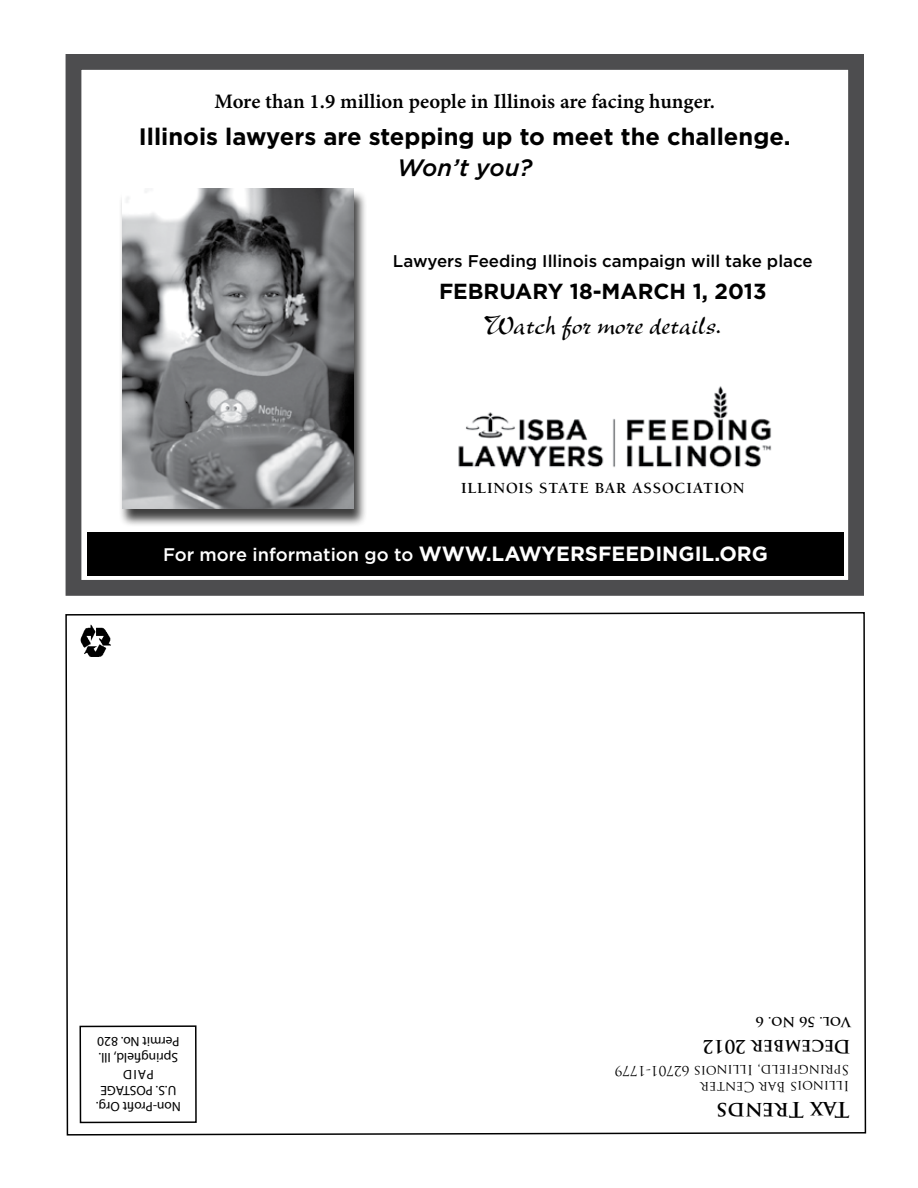
<style>
.page{position:relative;width:918px;height:1188px;background:#fff}
.page>*{position:absolute;margin:0;border:0;box-sizing:border-box;transform-origin:0 0}
.t1{font:29.1px "New Berolina MT Std";color:#000}
.t2{font:700 23.7px "Gotham";color:#000}
.t3{font:italic 500 23.7px "Gotham";letter-spacing:-.01em;color:#000}
.t4{font:700 21.75px "Gotham";color:#000}
.t5{font:700 21px "Trajan Pro";letter-spacing:-.005em;color:#000}
.t6{font:20.55px "Minion Pro Semibold Capt";color:#000}
.t7{font:700 20.55px "Gotham";color:#fff}
.t8{font:700 18px "Trajan Pro";letter-spacing:-.005em;color:#000}
.t9{font:500 16.95px "Gotham";color:#000}
.t10{font:700 15.9px "Berkeley Std";letter-spacing:.05em;color:#000}
.t11{font:13.5px/16.2px "Myriad Pro";letter-spacing:-.005em;color:#000;text-align:center}
.t12{font:13.5px/16px "Trajan Pro";letter-spacing:-.005em;color:#000}
.t13{font:700 13.5px "Trajan Pro";letter-spacing:-.01em;color:#000}
.s1{font-weight:500;font-size:18.15px}
</style>
<div class="page">
<svg style="left:65px;top:612px;width:802px;height:524px"></svg>
<div style="left:80px;top:1025px;width:117px;height:98px;border:2px solid #000"></div>
<img style="left:75px;top:625px;width:45px;height:37px">
<div style="left:66px;top:54px;width:798px;height:542px;border:16px solid #4d4d4f"></div>
<div style="left:119px;top:189px;width:248px;height:338px;background:#000;opacity:.75"></div>
<img style="left:123px;top:189px;width:231px;height:320px">
<img style="left:458px;top:386px;width:314px;height:82px">
<div style="left:87px;top:532px;width:757px;height:44px;background:#000"></div>
<h3 class="t6" style="left:215px;top:87px;width:502px">More than 1.9 million people in Illinois are facing hunger.</h3>
<h2 class="t2" style="left:139px;top:122px;width:653px">Illinois lawyers are stepping up to meet the challenge.</h2>
<h2 class="t3" style="left:397px;top:153px;width:137px">Won’t you?</h2>
<p class="t9" style="left:393px;top:251px;width:421px">Lawyers Feeding Illinois campaign will take place</p>
<h3 class="t4" style="left:439px;top:278px;width:329px">FEBRUARY 18-MARCH 1, 2013</h3>
<h1 class="t1" style="left:483px;top:308px;width:240px">Watch for more details.</h1>
<p class="t10" style="left:461px;top:479px;width:285px">ILLINOIS STATE BAR ASSOCIATION</p>
<h3 class="t7" style="left:163px;top:541px;width:606px"><span class="s1">For more information go to</span> WWW.LAWYERSFEEDINGIL.ORG</h3>
<p class="t11" style="left:181px;top:1115px;width:86px;rotate:180deg">Non-Profit Org.<br>U.S. POSTAGE<br>PAID<br>Springfield, Ill.<br>Permit No. 820</p>
<p class="t13" style="left:851px;top:1031px;width:97px;rotate:180deg">Vol. 56 No. 6</p>
<h3 class="t8" style="left:851px;top:1058px;width:149px;rotate:180deg">December 2012</h3>
<p class="t12" style="left:850px;top:1095px;width:236px;rotate:180deg">Illinois Bar Center<br>Springfield, Illinois 62701-1779</p>
<h3 class="t5" style="left:850px;top:1123px;width:135px;rotate:180deg">Tax Trends</h3>
</div>
